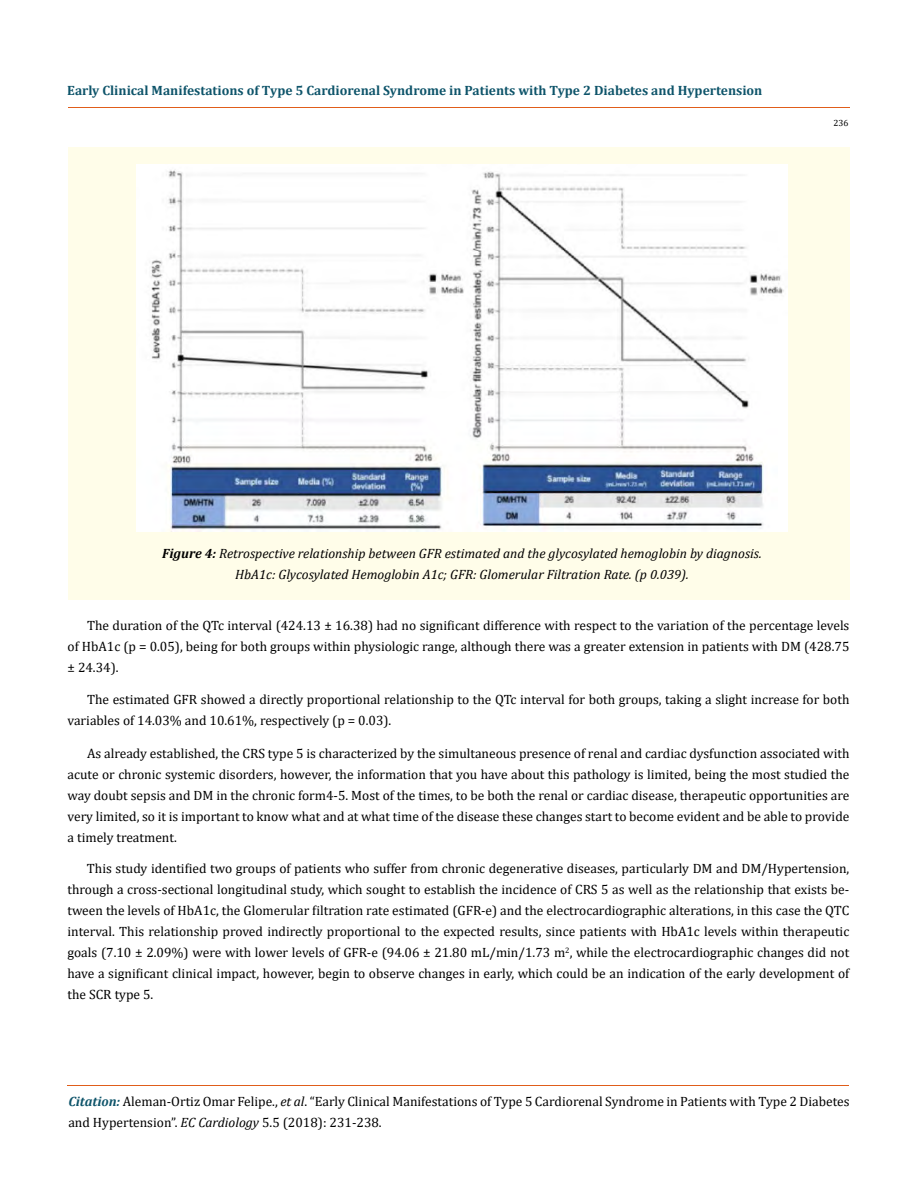
<style>
.page{position:relative;width:917px;height:1190px;background:#fff}
.page>*{position:absolute;margin:0;border:0;box-sizing:border-box;transform-origin:0 0}
.t1{font:13.5px/21px "Cambria";color:#000;text-align:justify}
.t2{font:italic 13.5px/21px "Cambria";color:#000;text-align:center}
.t3{font:700 13.5px "Cambria";color:#0e546a}
.t4{font:9px "Cambria";color:#000}
.s1{font-weight:700}
.s2{font-weight:700;font-style:italic;color:#0e546a}
.s3{font-style:italic}
</style>
<div class="page">
<hr style="left:68px;top:108px;width:781px;height:1px;background:#e05d1a">
<hr style="left:67px;top:1084px;width:782px;height:1px;background:#e05d1a">
<div style="left:68px;top:147px;width:781px;height:452px;background:#fffde9"></div>
<img style="left:136px;top:164px;width:652px;height:367px">
<p class="t3" style="left:67px;top:80px;width:696px">Early Clinical Manifestations of Type 5 Cardiorenal Syndrome in Patients with Type 2 Diabetes and Hypertension</p>
<p class="t4" style="left:833px;top:118px;width:16px">236</p>
<p class="t2" style="left:162px;top:542px;width:601px"><span class="s1">Figure 4:</span> Retrospective relationship between GFR estimated and the glycosylated hemoglobin by diagnosis.<br>HbA1c: Glycosylated Hemoglobin A1c; GFR: Glomerular Filtration Rate. (p 0.039).</p>
<p class="t1" style="left:68px;top:615px;width:783px;text-indent:19px">The duration of the QTc interval (424.13 ± 16.38) had no significant difference with respect to the variation of the percentage levels of HbA1c (p = 0.05), being for both groups within physiologic range, although there was a greater extension in patients with DM (428.75 ± 24.34).</p>
<p class="t1" style="left:68px;top:688px;width:783px;text-indent:19px">The estimated GFR showed a directly proportional relationship to the QTc interval for both groups, taking a slight increase for both variables of 14.03% and 10.61%, respectively (p = 0.03).</p>
<p class="t1" style="left:68px;top:743px;width:783px;text-indent:19px">As already established, the CRS type 5 is characterized by the simultaneous presence of renal and cardiac dysfunction associated with acute or chronic systemic disorders, however, the information that you have about this pathology is limited, being the most studied the way doubt sepsis and DM in the chronic form4-5. Most of the times, to be both the renal or cardiac disease, therapeutic opportunities are very limited, so it is important to know what and at what time of the disease these changes start to become evident and be able to provide a timely treatment.</p>
<p class="t1" style="left:67px;top:858px;width:783px;text-indent:20px">This study identified two groups of patients who suffer from chronic degenerative diseases, particularly DM and DM/Hypertension, through a cross-sectional longitudinal study, which sought to establish the incidence of CRS 5 as well as the relationship that exists be&shy;tween the levels of HbA1c, the Glomerular filtration rate estimated (GFR-e) and the electrocardiographic alterations, in this case the QTC interval. This relationship proved indirectly proportional to the expected results, since patients with HbA1c levels within therapeutic goals (7.10 ± 2.09%) were with lower levels of GFR-e (94.06 ± 21.80 mL/min/1.73 m<sup>2</sup>, while the electrocardiographic changes did not have a significant clinical impact, however, begin to observe changes in early, which could be an indication of the early development of the SCR type 5.</p>
<p class="t1" style="left:68px;top:1090px;width:782px"><span class="s2">Citation:</span> Aleman-Ortiz Omar Felipe., <span class="s3">et al</span>. “Early Clinical Manifestations of Type 5 Cardiorenal Syndrome in Patients with Type 2 Diabetes and Hypertension”. <span class="s3">EC Cardiology</span> 5.5 (2018): 231-238.</p>
</div>
